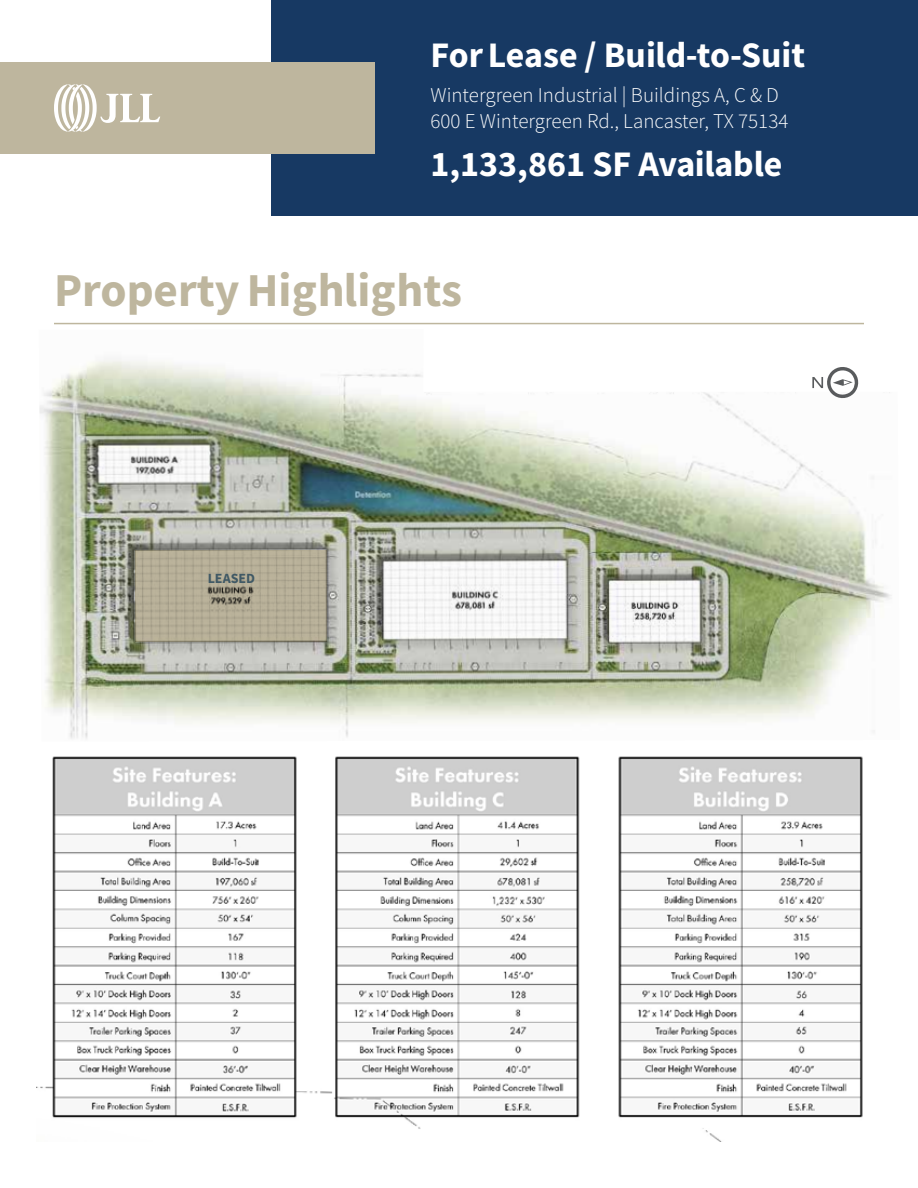
<style>
.page{position:relative;width:918px;height:1188px;background:#fff}
.page>*{position:absolute;margin:0;border:0;box-sizing:border-box;transform-origin:0 0}
.t1{font:47.25px "Source Sans Variable";color:#beb69e}
.t2{font:36px "Source Sans Variable";color:#fff}
.t3{font:21px/25.2px "Source Sans Variable";color:#fff}
.t4{font:14.1px "Source Sans Variable";color:#405965}
</style>
<div class="page">
<div style="left:272px;top:0;width:646px;height:216px;background:#173963"></div>
<div style="left:0;top:62px;width:375px;height:92px;background:#beb69e"></div>
<svg style="left:54px;top:84px;width:106px;height:48px"></svg>
<hr style="left:54px;top:323px;width:810px;height:1px;background:#beb69e">
<img style="left:39px;top:359px;width:853px;height:380px">
<svg style="left:136px;top:551px;width:191px;height:91px;background:#b0a992"></svg>
<svg style="left:812px;top:365px;width:48px;height:35px"></svg>
<img style="left:36px;top:756px;width:827px;height:386px">
<h2 class="t2" style="left:430px;top:34px;width:376px">For Lease / Build-to-Suit</h2>
<p class="t3" style="left:430px;top:83px;width:359px">Wintergreen Industrial | Buildings A, C &amp; D<br>600 E Wintergreen Rd., Lancaster, TX 75134</p>
<h2 class="t2" style="left:430px;top:142px;width:354px">1,133,861 SF Available</h2>
<h1 class="t1" style="left:54px;top:261px;width:410px">Property Highlights</h1>
<p class="t4" style="left:208px;top:570px;width:49px">LEASED</p>
</div>
